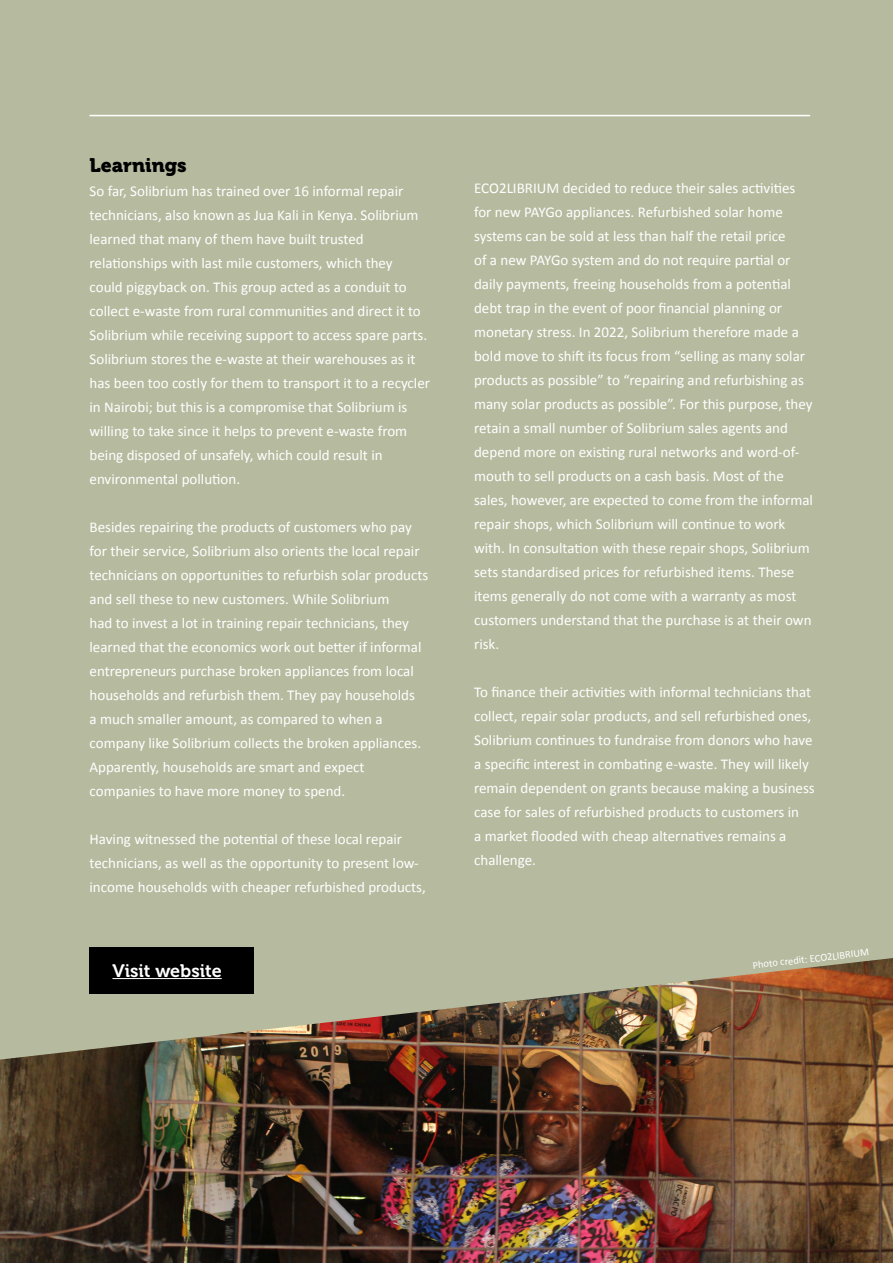
<style>
.page{position:relative;width:893px;height:1263px;background:#fff}
.page>*{position:absolute;margin:0;border:0;box-sizing:border-box;transform-origin:0 0}
.t1{font:19.5px "Museo 900";color:#000}
.t2{font:18px "Museo 700";color:#fff}
.t3{font:15px/24px "Calibri";color:#fff}
.t4{font:10.5px "Calibri";color:#fff}
</style>
<div class="page">
<div style="left:0;top:0;width:893px;height:958px;background:#b6bb9f"></div>
<hr style="left:90px;top:115px;width:720px;height:1px;background:#fff">
<img style="left:0;top:958px;width:893px;height:305px">
<div style="left:89px;top:947px;width:164px;height:47px;background:#000"></div>
<hr style="left:112px;top:978px;width:110px;height:1px;background:#fff">
<h1 class="t1" style="left:90px;top:154px;width:99px">Learnings</h1>
<p class="t3" style="left:90px;top:179px;width:342px">So far, Solibrium has trained over 16 informal repair technicians, also known as Jua Kali in Kenya. Solibrium learned that many of them have built trusted relationships with last mile customers, which they<br>could piggyback on. This group acted as a conduit to collect e-waste from rural communities and direct it to Solibrium while receiving support to access spare parts.<br>Solibrium stores the e-waste at their warehouses as it has been too costly for them to transport it to a recycler in Nairobi; but this is a compromise that Solibrium is willing to take since it helps to prevent e-waste from being disposed of unsafely, which could result in environmental pollution.</p>
<p class="t3" style="left:90px;top:515px;width:340px">Besides repairing the products of customers who pay for their service, Solibrium also orients the local repair technicians on opportunities to refurbish solar products and sell these to new customers. While Solibrium<br>had to invest a lot in training repair technicians, they learned that the economics work out better if informal entrepreneurs purchase broken appliances from local households and refurbish them. They pay households<br>a much smaller amount, as compared to when a company like Solibrium collects the broken appliances.<br>Apparently, households are smart and expect companies to have more money to spend.</p>
<p class="t3" style="left:90px;top:827px;width:338px">Having witnessed the potential of these local repair technicians, as well as the opportunity to present low&shy;income households with cheaper refurbished products,</p>
<p class="t2" style="left:112px;top:960px;width:111px">Visit website</p>
<p class="t3" style="left:474px;top:176px;width:340px">ECO2LIBRIUM decided to reduce their sales activities for new PAYGo appliances. Refurbished solar home systems can be sold at less than half the retail price<br>of a new PAYGo system and do not require partial or daily payments, freeing households from a potential debt trap in the event of poor financial planning or monetary stress. In 2022, Solibrium therefore made a bold move to shift its focus from “selling as many solar products as possible” to “repairing and refurbishing as many solar products as possible”. For this purpose, they retain a small number of Solibrium sales agents and depend more on existing rural networks and word-of&shy;mouth to sell products on a cash basis. Most of the sales, however, are expected to come from the informal repair shops, which Solibrium will continue to work with. In consultation with these repair shops, Solibrium sets standardised prices for refurbished items. These items generally do not come with a warranty as most customers understand that the purchase is at their own risk.</p>
<p class="t3" style="left:474px;top:680px;width:342px">To finance their activities with informal technicians that collect, repair solar products, and sell refurbished ones, Solibrium continues to fundraise from donors who have a specific interest in combating e-waste. They will likely remain dependent on grants because making a business case for sales of refurbished products to customers in<br>a market flooded with cheap alternatives remains a challenge.</p>
<p class="t4" style="left:752px;top:958px;width:119px;rotate:-6deg">Photo credit: ECO2LIBRIUM</p>
</div>
